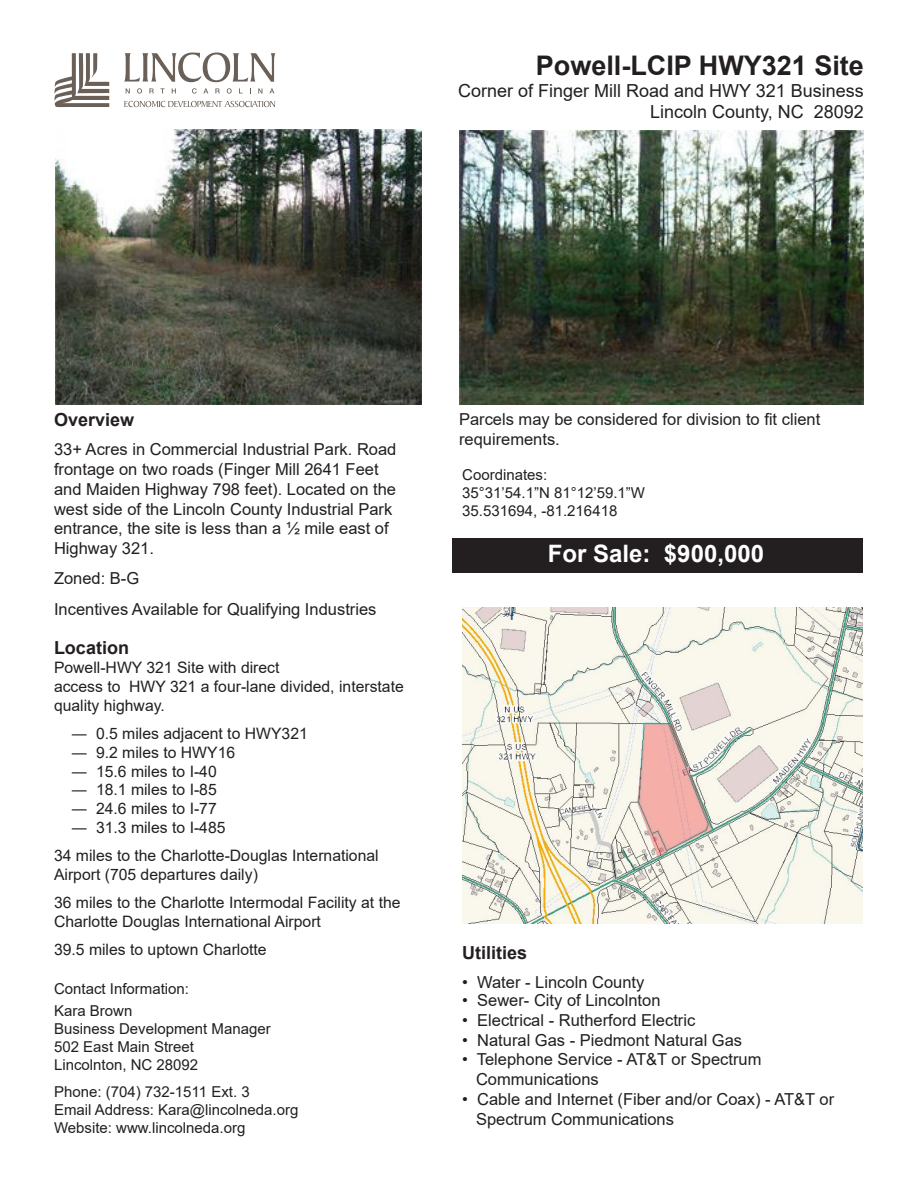
<style>
.page{position:relative;width:918px;height:1188px;background:#fff}
.page>*{position:absolute;margin:0;border:0;box-sizing:border-box;transform-origin:0 0}
.t1{font:700 27px "Arial";color:#231f20}
.t2{font:700 24px "Arial";color:#fff}
.t3{font:18px "Arial";color:#231f20}
.t4{font:700 18px "Arial";color:#231f20}
.t5{font:16.5px/19.8px "Arial";color:#231f20}
.t6{font:15.75px/18.9px "Arial";color:#231f20}
.t7{font:15px "Arial";color:#231f20}
</style>
<div class="page">
<svg style="left:54px;top:53px;width:55px;height:54px"></svg>
<svg style="left:124px;top:52px;width:151px;height:30px"></svg>
<svg style="left:126px;top:88px;width:4px;height:5px"></svg>
<svg style="left:137px;top:88px;width:5px;height:6px"></svg>
<svg style="left:149px;top:88px;width:5px;height:5px"></svg>
<svg style="left:160px;top:88px;width:5px;height:5px"></svg>
<svg style="left:172px;top:88px;width:4px;height:5px"></svg>
<svg style="left:192px;top:88px;width:5px;height:6px"></svg>
<svg style="left:203px;top:88px;width:5px;height:5px"></svg>
<svg style="left:215px;top:88px;width:5px;height:5px"></svg>
<svg style="left:227px;top:88px;width:5px;height:6px"></svg>
<svg style="left:258px;top:88px;width:4px;height:5px"></svg>
<svg style="left:270px;top:88px;width:4px;height:5px"></svg>
<svg style="left:124px;top:101px;width:151px;height:6px"></svg>
<div style="left:452px;top:538px;width:411px;height:35px;background:#231f20"></div>
<img style="left:462px;top:607px;width:401px;height:316px">
<img style="left:636px;top:722px;width:77px;height:136px">
<img style="left:55px;top:130px;width:366px;height:274px">
<img style="left:459px;top:130px;width:405px;height:274px">
<p class="t1" style="left:536px;top:47px;width:330px">Powell-LCIP HWY321 Site</p>
<p class="t3" style="left:458px;top:78px;width:407px">Corner of Finger Mill Road and HWY 321 Business</p>
<p class="t3" style="left:650px;top:100px;width:215px">Lincoln County, NC 28092</p>
<p class="t4" style="left:54px;top:407px;width:82px">Overview</p>
<p class="t5" style="left:54px;top:439px;width:344px">33+ Acres in Commercial Industrial Park. Road frontage on two roads (Finger Mill 2641 Feet and Maiden Highway 798 feet). Located on the west side of the Lincoln County Industrial Park entrance, the site is less than a ½ mile east of Highway 321.</p>
<p class="t5" style="left:54px;top:569px;width:87px">Zoned: B-G</p>
<p class="t5" style="left:54px;top:599px;width:324px">Incentives Available for Qualifying Industries</p>
<p class="t4" style="left:54px;top:635px;width:77px">Location</p>
<p class="t6" style="left:54px;top:658px;width:227px">Powell-HWY 321 Site with direct</p>
<p class="t6" style="left:54px;top:677px;width:351px">access to HWY 321 a four-lane divided, interstate quality highway.</p>
<p class="t6" style="left:72px;top:724px;width:238px">― 0.5 miles adjacent to HWY321</p>
<p class="t6" style="left:72px;top:743px;width:165px">― 9.2 miles to HWY16</p>
<p class="t6" style="left:72px;top:762px;width:147px">― 15.6 miles to I-40</p>
<p class="t6" style="left:72px;top:780px;width:147px">― 18.1 miles to I-85</p>
<p class="t6" style="left:72px;top:799px;width:147px">― 24.6 miles to I-77</p>
<p class="t6" style="left:72px;top:818px;width:156px">― 31.3 miles to I-485</p>
<p class="t6" style="left:54px;top:846px;width:326px">34 miles to the Charlotte-Douglas International</p>
<p class="t6" style="left:54px;top:865px;width:205px">Airport (705 departures daily)</p>
<p class="t6" style="left:54px;top:893px;width:348px">36 miles to the Charlotte Intermodal Facility at the<br>Charlotte Douglas International Airport</p>
<p class="t6" style="left:54px;top:940px;width:214px">39.5 miles to uptown Charlotte</p>
<p class="t7" style="left:54px;top:978px;width:137px">Contact Information:</p>
<p class="t7" style="left:54px;top:1000px;width:80px">Kara Brown</p>
<p class="t7" style="left:54px;top:1018px;width:218px">Business Development Manager</p>
<p class="t7" style="left:54px;top:1036px;width:142px">502 East Main Street</p>
<p class="t7" style="left:54px;top:1054px;width:146px">Lincolnton, NC 28092</p>
<p class="t7" style="left:54px;top:1081px;width:197px">Phone: (704) 732-1511 Ext. 3</p>
<p class="t7" style="left:54px;top:1099px;width:246px">Email Address: Kara@lincolneda.org</p>
<p class="t7" style="left:54px;top:1117px;width:193px">Website: www.lincolneda.org</p>
<p class="t5" style="left:459px;top:410px;width:363px">Parcels may be considered for division to fit client</p>
<p class="t5" style="left:459px;top:429px;width:102px">requirements.</p>
<p class="t7" style="left:462px;top:464px;width:87px">Coordinates:</p>
<p class="t7" style="left:462px;top:482px;width:184px">35°31’54.1”N 81°12’59.1”W</p>
<p class="t7" style="left:462px;top:500px;width:157px">35.531694, -81.216418</p>
<p class="t2" style="left:548px;top:537px;width:218px">For Sale: $900,000</p>
<p class="t4" style="left:462px;top:940px;width:67px">Utilities</p>
<p class="t5" style="left:462px;top:972px;width:184px">• Water - Lincoln County</p>
<p class="t5" style="left:462px;top:990px;width:200px">• Sewer- City of Lincolnton</p>
<p class="t5" style="left:462px;top:1010px;width:235px">• Electrical - Rutherford Electric</p>
<p class="t5" style="left:462px;top:1030px;width:281px">• Natural Gas - Piedmont Natural Gas</p>
<p class="t5" style="left:462px;top:1050px;width:301px">• Telephone Service - AT&amp;T or Spectrum</p>
<p class="t5" style="left:476px;top:1069px;width:124px">Communications</p>
<p class="t5" style="left:462px;top:1089px;width:374px">• Cable and Internet (Fiber and/or Coax) - AT&amp;T or</p>
<p class="t5" style="left:476px;top:1109px;width:200px">Spectrum Communications</p>
</div>
